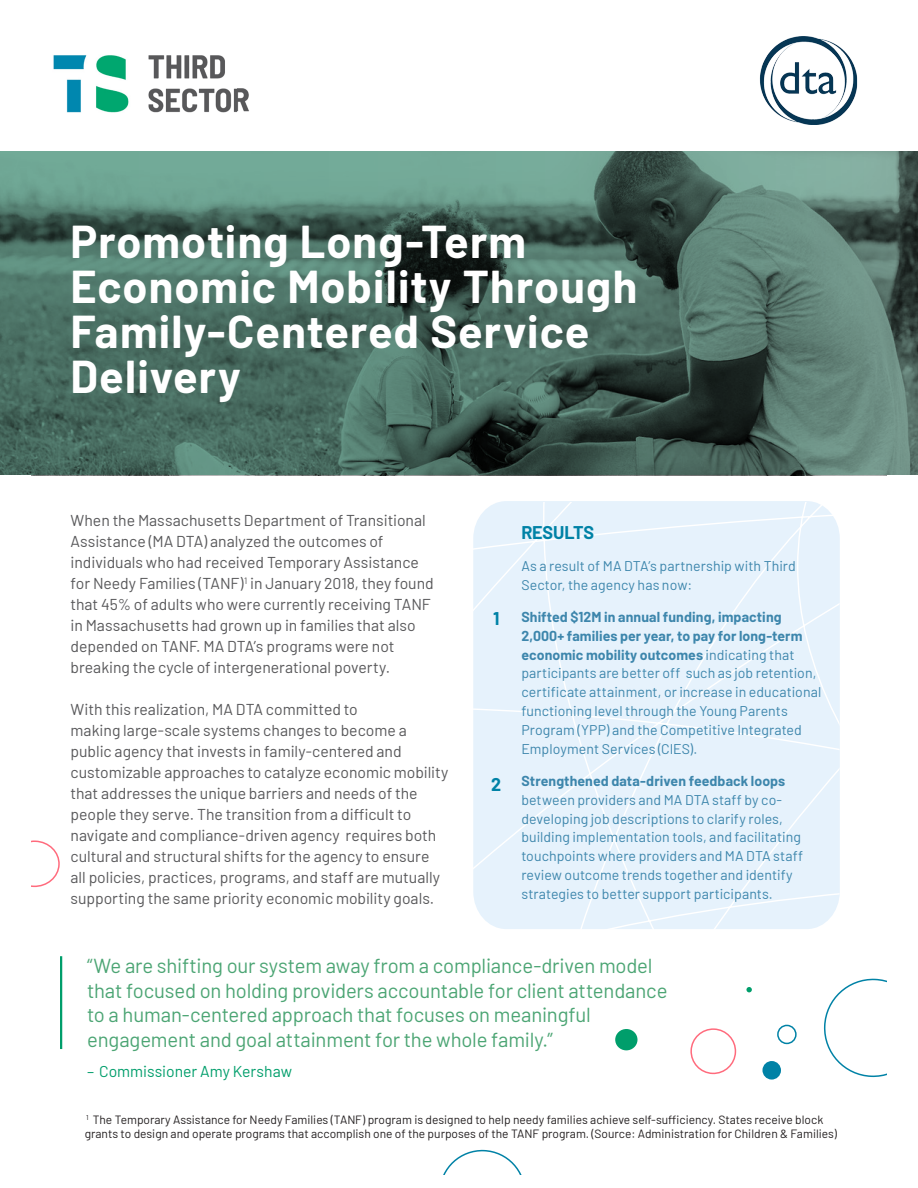
<style>
.page{position:relative;width:918px;height:1188px;background:#fff}
.page>*{position:absolute;margin:0;border:0;box-sizing:border-box;transform-origin:0 0}
.CFGB_Headline_1{font:700 45px/45px "Barlow";letter-spacing:.025em;color:#fff}
.CFGB_Paragraph_1{font:20.25px/24.8px "Barlow";letter-spacing:-.01em;color:#4ca574}
.CFGB_Paragraph_1-2{font:700 18px "Barlow";letter-spacing:-.01em;color:#0082a6}
.CFGB_Paragraph_1-3{font:15.75px/21px "Barlow";color:#58585a}
.CFGB_Paragraph_1-4{font:15.75px "Barlow";color:#009e6b}
.CFGB_Paragraph_1-5{font:14.1px/18.8px "Barlow";letter-spacing:.005em;color:#3d86ac}
.t1{font:12px/14.4px "Barlow";color:#231f20}
.s1{font-weight:700}
</style>
<div class="page">
<img style="left:759px;top:36px;width:99px;height:89px">
<svg style="left:0;top:151px;width:918px;height:324px;background:#4e7065"></svg>
<svg style="left:31px;top:840px;width:29px;height:48px"></svg>
<img style="left:53px;top:55px;width:196px;height:58px">
<svg style="left:443px;top:1149px;width:79px;height:26px"></svg>
<div style="left:473px;top:502px;width:367px;height:427px;background:#e6f2fc"></div>
<hr style="left:60px;top:956px;width:2px;height:93px;background:#009e6b">
<svg style="left:823px;top:978px;width:64px;height:100px"></svg>
<div style="left:690px;top:1028px;width:47px;height:47px;border:2px solid #ff6b7d;border-radius:50%"></div>
<svg style="left:746px;top:987px;width:6px;height:5px"></svg>
<div style="left:615px;top:1029px;width:23px;height:22px;background:#009e6b;border-radius:50%"></div>
<div style="left:762px;top:1061px;width:19px;height:19px;background:#0082a6;border-radius:50%"></div>
<div style="left:777px;top:1025px;width:20px;height:19px;border:2px solid #0082a6;border-radius:50%"></div>
<p class="CFGB_Headline_1" style="left:70px;top:215px;width:568px">Promoting Long-Term<br>Economic Mobility Through<br>Family-Centered Service<br>Delivery</p>
<p class="CFGB_Paragraph_1-3" style="left:70px;top:508px;width:365px">When the Massachusetts Department of Transitional Assistance (MA DTA) analyzed the outcomes of individuals who had received Temporary Assistance for Needy Families (TANF)<sup>1</sup> in January 2018, they found that 45% of adults who were currently receiving TANF in Massachusetts had grown up in families that also depended on TANF. MA DTA’s programs were not breaking the cycle of intergenerational poverty.</p>
<p class="CFGB_Paragraph_1-3" style="left:70px;top:697px;width:380px">With this realization, MA DTA committed to<br>making large-scale systems changes to become a public agency that invests in family-centered and customizable approaches to catalyze economic mobility that addresses the unique barriers and needs of the people they serve. The transition from a difficult to navigate and compliance-driven agency requires both cultural and structural shifts for the agency to ensure all policies, practices, programs, and staff are mutually supporting the same priority economic mobility goals.</p>
<p class="CFGB_Paragraph_1-2" style="left:493px;top:605px;width:8px">1</p>
<p class="CFGB_Paragraph_1-2" style="left:491px;top:771px;width:12px">2</p>
<p class="CFGB_Paragraph_1-2" style="left:521px;top:519px;width:74px">RESULTS</p>
<p class="CFGB_Paragraph_1-5" style="left:521px;top:555px;width:276px">As a result of MA DTA’s partnership with Third<br>Sector, the agency has now:</p>
<p class="CFGB_Paragraph_1-5" style="left:521px;top:607px;width:301px"><span class="s1">Shifted $12M in annual funding, impacting 2,000+ families per year, to pay for long-term economic mobility outcomes</span> indicating that participants are better off such as job retention, certificate attainment, or increase in educational functioning level through the Young Parents Program (YPP) and the Competitive Integrated Employment Services (CIES).</p>
<p class="CFGB_Paragraph_1-5" style="left:521px;top:770px;width:283px"><span class="s1">Strengthened data-driven feedback loops </span>between providers and MA DTA staff by co&shy;developing job descriptions to clarify roles, building implementation tools, and facilitating touchpoints where providers and MA DTA staff review outcome trends together and identify strategies to better support participants.</p>
<p class="CFGB_Paragraph_1" style="left:87px;top:952px;width:582px">“We are shifting our system away from a compliance-driven model that focused on holding providers accountable for client attendance to a human-centered approach that focuses on meaningful engagement and goal attainment for the whole family.”</p>
<p class="CFGB_Paragraph_1-4" style="left:87px;top:1060px;width:206px">– Commissioner Amy Kershaw</p>
<p class="t1" style="left:85px;top:1112px;width:754px"><sup>1</sup> The Temporary Assistance for Needy Families (TANF) program is designed to help needy families achieve self-sufficiency. States receive block grants to design and operate programs that accomplish one of the purposes of the TANF program. (Source: Administration for Children &amp; Families)</p>
</div>
